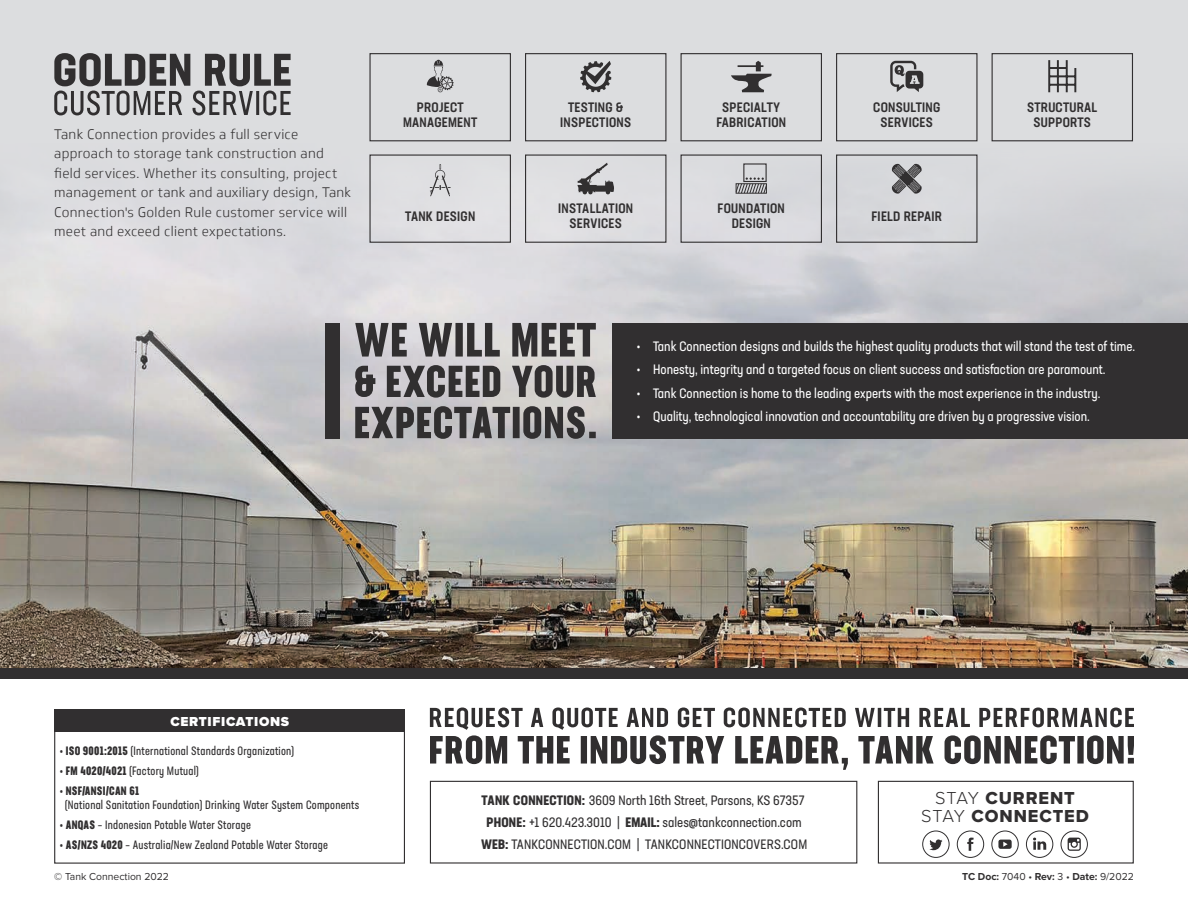
<style>
.page{position:relative;width:1188px;height:918px;background:#fff}
.page>*{position:absolute;margin:0;border:0;box-sizing:border-box;transform-origin:0 0}
.t1{font:18px "Proxima Nova Extrabld";letter-spacing:.05em;color:#312f30}
.t2{font:condensed 13.5px "Neusa Next Std";color:#fff}
.t3{font:300 13.5px/19.5px "Soleto";letter-spacing:.02em;color:#312f30}
.t4{font:500 condensed 13.5px "Neusa Next Std";letter-spacing:.02em;color:#312f30}
.t5{font:condensed 13.5px "Neusa Next Std";color:#312f30}
.t6{font:900 13.5px "Proxima Nova";letter-spacing:.05em;color:#fff}
.t7{font:12px/13.5px "Neusa Next Std Compact";letter-spacing:.02em;color:#312f30}
.t8{font:700 10.5px "Proxima Nova";color:#312f30}
.t9{font:10.5px "Proxima Nova";color:#312f30}
.s1{font-weight:700}
.s2{font-family:"Proxima Nova";font-weight:300}
.s3{font-weight:400}
</style>
<div class="page">
<div style="left:55px;top:709px;width:350px;height:23px;background:#312f30"></div>
<div style="left:0;top:0;width:1188px;height:602px;background:#dcdddf"></div>
<img style="left:0;top:118px;width:1188px;height:550px">
<div style="left:430px;top:781px;width:427px;height:83px;border:1px solid #312f30"></div>
<div style="left:922px;top:831px;width:27px;height:27px;border:1px solid #312f30;border-radius:50%"></div>
<svg style="left:929px;top:839px;width:14px;height:11px"></svg>
<div style="left:957px;top:831px;width:27px;height:27px;border:1px solid #312f30;border-radius:50%"></div>
<svg style="left:967px;top:838px;width:7px;height:13px"></svg>
<div style="left:992px;top:831px;width:27px;height:27px;border:1px solid #312f30;border-radius:50%"></div>
<svg style="left:998px;top:840px;width:14px;height:9px"></svg>
<div style="left:1026px;top:831px;width:27px;height:27px;border:1px solid #312f30;border-radius:50%"></div>
<svg style="left:1033px;top:838px;width:13px;height:12px"></svg>
<div style="left:1061px;top:831px;width:27px;height:27px;border:1px solid #312f30;border-radius:50%"></div>
<svg style="left:1068px;top:838px;width:13px;height:13px"></svg>
<div style="left:54px;top:709px;width:351px;height:155px;border:1px solid #312f30"></div>
<div style="left:878px;top:781px;width:256px;height:83px;border:1px solid #312f30"></div>
<div style="left:326px;top:323px;width:14px;height:116px;background:#312f30"></div>
<div style="left:613px;top:323px;width:575px;height:116px;background:#312f30"></div>
<div style="left:0;top:668px;width:1188px;height:11px;background:#312f30"></div>
<svg style="left:355px;top:365px;width:241px;height:33px"></svg>
<svg style="left:355px;top:323px;width:241px;height:34px"></svg>
<svg style="left:355px;top:406px;width:241px;height:33px;background:#747273"></svg>
<svg style="left:430px;top:708px;width:704px;height:62px"></svg>
<svg style="left:54px;top:53px;width:237px;height:62px"></svg>
<svg style="left:426px;top:60px;width:28px;height:32px"></svg>
<svg style="left:580px;top:61px;width:31px;height:31px"></svg>
<svg style="left:731px;top:61px;width:41px;height:31px"></svg>
<svg style="left:891px;top:163px;width:32px;height:31px"></svg>
<div style="left:743px;top:163px;width:24px;height:19px;border:1px solid #312f30"></div>
<svg style="left:735px;top:177px;width:32px;height:17px"></svg>
<hr style="left:1048px;top:60px;width:2px;height:32px;background:#312f30">
<hr style="left:1057px;top:60px;width:2px;height:32px;background:#312f30">
<hr style="left:1066px;top:60px;width:2px;height:32px;background:#312f30">
<hr style="left:1074px;top:68px;width:2px;height:24px;background:#312f30">
<hr style="left:1049px;top:84px;width:26px;height:2px;background:#312f30">
<hr style="left:1049px;top:75px;width:26px;height:2px;background:#312f30">
<svg style="left:1050px;top:67px;width:16px;height:2px"></svg>
<svg style="left:890px;top:61px;width:33px;height:31px"></svg>
<svg style="left:430px;top:164px;width:21px;height:33px"></svg>
<svg style="left:577px;top:163px;width:37px;height:31px"></svg>
<div style="left:369px;top:53px;width:142px;height:88px;border:1px solid #312f30"></div>
<div style="left:369px;top:154px;width:142px;height:89px;border:1px solid #312f30"></div>
<div style="left:525px;top:53px;width:141px;height:88px;border:1px solid #312f30"></div>
<div style="left:525px;top:154px;width:141px;height:89px;border:1px solid #312f30"></div>
<div style="left:681px;top:53px;width:141px;height:88px;border:1px solid #312f30"></div>
<div style="left:681px;top:154px;width:141px;height:89px;border:1px solid #312f30"></div>
<div style="left:836px;top:53px;width:142px;height:88px;border:1px solid #312f30"></div>
<div style="left:836px;top:154px;width:142px;height:89px;border:1px solid #312f30"></div>
<div style="left:992px;top:53px;width:141px;height:88px;border:1px solid #312f30"></div>
<p class="t3" style="left:54px;top:124px;width:298px">Tank Connection provides a full service approach to storage tank construction and field services. Whether its consulting, project management or tank and auxiliary design, Tank Connection's Golden Rule customer service will meet and exceed client expectations.</p>
<p class="t4" style="left:417px;top:99px;width:48px">PROJECT</p>
<p class="t4" style="left:403px;top:114px;width:76px">MANAGEMENT</p>
<p class="t4" style="left:405px;top:208px;width:72px">TANK DESIGN</p>
<p class="t4" style="left:568px;top:99px;width:57px">TESTING &amp;</p>
<p class="t4" style="left:560px;top:114px;width:73px">INSPECTIONS</p>
<p class="t4" style="left:558px;top:200px;width:77px">INSTALLATION</p>
<p class="t4" style="left:570px;top:215px;width:54px">SERVICES</p>
<p class="t4" style="left:722px;top:99px;width:59px">SPECIALTY</p>
<p class="t4" style="left:716px;top:114px;width:71px">FABRICATION</p>
<p class="t4" style="left:718px;top:200px;width:69px">FOUNDATION</p>
<p class="t4" style="left:732px;top:215px;width:41px">DESIGN</p>
<p class="t4" style="left:873px;top:99px;width:69px">CONSULTING</p>
<p class="t4" style="left:881px;top:114px;width:54px">SERVICES</p>
<p class="t4" style="left:872px;top:208px;width:72px">FIELD REPAIR</p>
<p class="t4" style="left:1027px;top:99px;width:72px">STRUCTURAL</p>
<p class="t4" style="left:1034px;top:114px;width:59px">SUPPORTS</p>
<p class="t2" style="left:637px;top:338px;width:500px">• Tank Connection designs and builds the highest quality products that will stand the test of time.</p>
<p class="t2" style="left:637px;top:361px;width:470px">• Honesty, integrity and a targeted focus on client success and satisfaction are paramount.</p>
<p class="t2" style="left:637px;top:385px;width:465px">• Tank Connection is home to the leading experts with the most experience in the industry.</p>
<p class="t2" style="left:637px;top:408px;width:454px">• Quality, technological innovation and accountability are driven by a progressive vision.</p>
<p class="t6" style="left:170px;top:712px;width:120px">CERTIFICATIONS</p>
<p class="t7" style="left:60px;top:743px;width:236px"><span class="s1">• ISO 9001:2015</span> (International Standards Organization)</p>
<p class="t7" style="left:60px;top:764px;width:141px"><span class="s1">• FM 4020/4021</span> (Factory Mutual)</p>
<p class="t7" style="left:65px;top:784px;width:296px;text-indent:-5px"><span class="s1">• NSF/ANSI/CAN 61<br></span>(National Sanitation Foundation) Drinking Water System Components</p>
<p class="t7" style="left:60px;top:818px;width:193px"><span class="s1">• ANQAS</span> – Indonesian Potable Water Storage</p>
<p class="t7" style="left:60px;top:838px;width:270px"><span class="s1">• AS/NZS 4020</span> – Australia/New Zealand Potable Water Storage</p>
<p class="t9" style="left:54px;top:869px;width:116px">© Tank Connection 2022</p>
<p class="t5" style="left:482px;top:792px;width:325px"><span class="s1">TANK CONNECTION:</span> 3609 North 16th Street, Parsons, KS 67357</p>
<p class="t5" style="left:487px;top:814px;width:317px"><span class="s1">PHONE:</span> +1 620.423.3010 | <span class="s1">EMAIL:</span> sales@tankconnection.com</p>
<p class="t5" style="left:481px;top:836px;width:328px"><span class="s1">WEB:</span> TANKCONNECTION.COM | TANKCONNECTIONCOVERS.COM</p>
<p class="t1" style="left:935px;top:784px;width:141px"><span class="s2">STAY</span> CURRENT</p>
<p class="t1" style="left:921px;top:802px;width:169px"><span class="s2">STAY</span> CONNECTED</p>
<p class="t8" style="left:962px;top:869px;width:173px">TC Doc: <span class="s3">7040 •</span> Rev: <span class="s3">3 •</span> Date: <span class="s3">9/2022</span></p>
</div>
